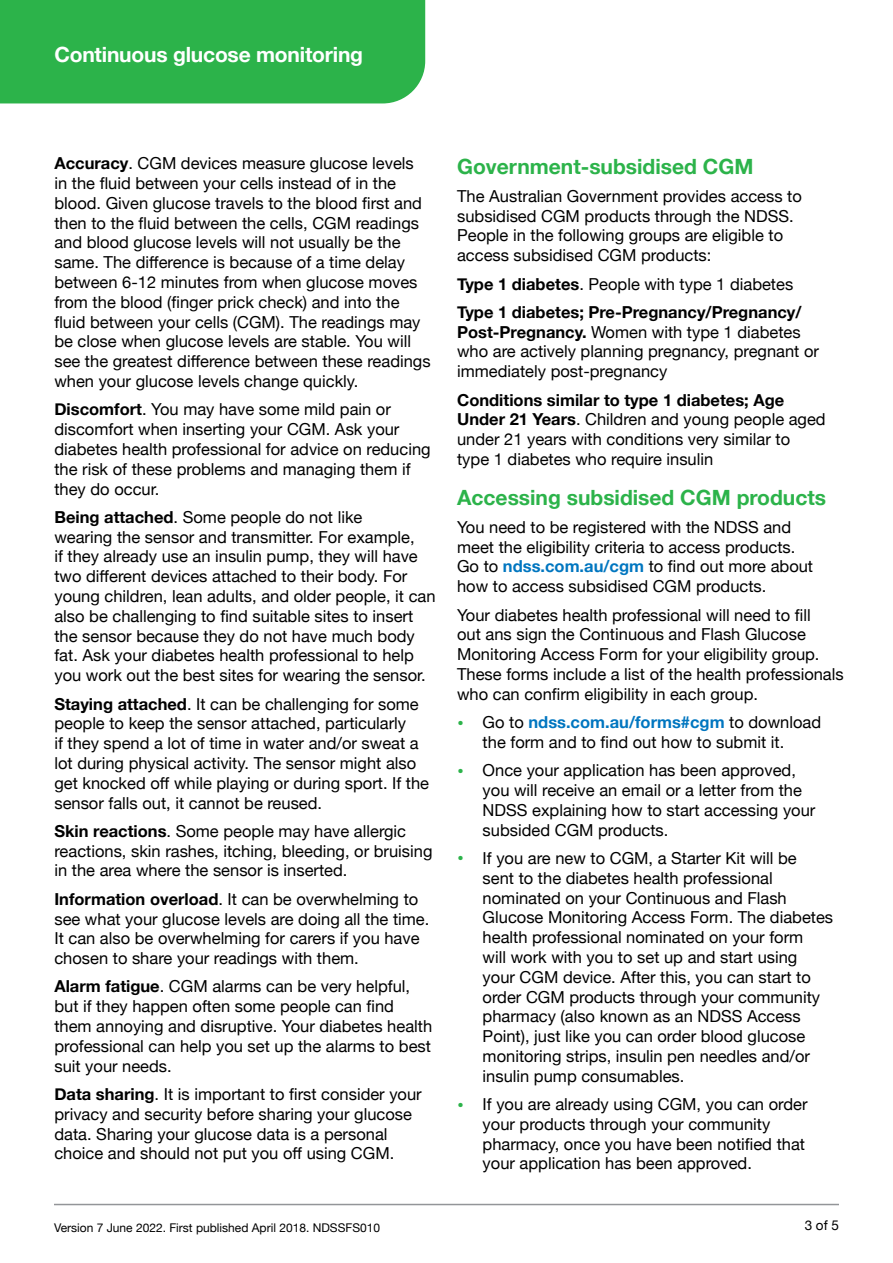
<style>
.page{position:relative;width:893px;height:1263px;background:#fff}
.page>*{position:absolute;margin:0;border:0;box-sizing:border-box;transform-origin:0 0}
.subhead{font:700 21px "Helvetica Neue";color:#2cb34a}
.t1{font:700 21px "Helvetica Neue";letter-spacing:-.01em;color:#fff}
.Body{font:16.5px/19.8px "Helvetica Neue";color:#000}
.Bullets__green{font:16.5px/19.8px "Helvetica Neue";color:#000}
.t2{font:13.5px "Helvetica Neue";color:#000}
.t3{font:12px "Helvetica Neue";color:#000}
.s1{font-weight:700}
.s2{font-weight:700;color:#0076c0}
.s3{font-family:"Helvetica";font-weight:700;font-size:19.5px;color:#2cb34a}
</style>
<div class="page">
<hr style="left:54px;top:1204px;width:785px;height:1px;background:#939598">
<div style="left:0;top:0;width:425px;height:103px;background:#2cb34a"></div>
<p class="t1" style="left:54px;top:38px;width:310px">Continuous glucose monitoring</p>
<p class="Body" style="left:54px;top:154px;width:378px"><span class="s1">Accuracy</span>. CGM devices measure glucose levels in the fluid between your cells instead of in the blood. Given glucose travels to the blood first and then to the fluid between the cells, CGM readings and blood glucose levels will not usually be the same. The difference is because of a time delay between 6-12 minutes from when glucose moves from the blood (finger prick check) and into the fluid between your cells (CGM). The readings may be close when glucose levels are stable. You will see the greatest difference between these readings when your glucose levels change quickly.</p>
<p class="Body" style="left:54px;top:400px;width:378px"><span class="s1">Discomfort</span>. You may have some mild pain or discomfort when inserting your CGM. Ask your diabetes health professional for advice on reducing the risk of these problems and managing them if they do occur.</p>
<p class="Body" style="left:54px;top:508px;width:383px"><span class="s1">Being attached</span>. Some people do not like<br>wearing the sensor and transmitter. For example,<br>if they already use an insulin pump, they will have two different devices attached to their body. For young children, lean adults, and older people, it can also be challenging to find suitable sites to insert the sensor because they do not have much body fat. Ask your diabetes health professional to help you work out the best sites for wearing the sensor.</p>
<p class="Body" style="left:54px;top:695px;width:376px"><span class="s1">Staying attached</span>. It can be challenging for some people to keep the sensor attached, particularly<br>if they spend a lot of time in water and/or sweat a lot during physical activity. The sensor might also get knocked off while playing or during sport. If the sensor falls out, it cannot be reused.</p>
<p class="Body" style="left:54px;top:822px;width:380px"><span class="s1">Skin reactions</span>. Some people may have allergic reactions, skin rashes, itching, bleeding, or bruising in the area where the sensor is inserted.</p>
<p class="Body" style="left:54px;top:890px;width:376px"><span class="s1">Information overload</span>. It can be overwhelming to see what your glucose levels are doing all the time.<br>It can also be overwhelming for carers if you have chosen to share your readings with them.</p>
<p class="Body" style="left:54px;top:978px;width:379px"><span class="s1">Alarm fatigue</span>. CGM alarms can be very helpful, but if they happen often some people can find them annoying and disruptive. Your diabetes health professional can help you set up the alarms to best suit your needs.</p>
<p class="Body" style="left:54px;top:1085px;width:369px"><span class="s1">Data sharing</span>. It is important to first consider your privacy and security before sharing your glucose data. Sharing your glucose data is a personal choice and should not put you off using CGM.</p>
<h2 class="subhead" style="left:457px;top:150px;width:298px">Government-subsidised CGM</h2>
<p class="Body" style="left:457px;top:187px;width:346px">The Australian Government provides access to subsidised CGM products through the NDSS.<br>People in the following groups are eligible to access subsidised CGM products:</p>
<p class="Body" style="left:457px;top:275px;width:338px"><span class="s1">Type 1 diabetes</span>. People with type 1 diabetes</p>
<p class="Body" style="left:457px;top:303px;width:363px"><span class="s1">Type 1 diabetes; Pre-Pregnancy/Pregnancy/ Post-Pregnancy.</span> Women with type 1 diabetes who are actively planning pregnancy, pregnant or immediately post-pregnancy</p>
<p class="Body" style="left:457px;top:391px;width:370px"><span class="s1">Conditions similar to type 1 diabetes; Age Under 21 Years</span>. Children and young people aged under 21 years with conditions very similar to type 1 diabetes who require insulin</p>
<h2 class="subhead" style="left:457px;top:481px;width:370px">Accessing subsidised CGM products</h2>
<p class="Body" style="left:457px;top:518px;width:358px">You need to be registered with the NDSS and meet the eligibility criteria to access products.<br>Go to <span class="s2">ndss.com.au/cgm</span> to find out more about how to access subsidised CGM products.</p>
<p class="Body" style="left:457px;top:606px;width:388px">Your diabetes health professional will need to fill<br>out ans sign the Continuous and Flash Glucose Monitoring Access Form for your eligibility group.<br>These forms include a list of the health professionals who can confirm eligibility in each group.</p>
<p class="Bullets__green" style="left:483px;top:713px;width:340px;text-indent:-26px"><span class="s3">•</span> Go to <span class="s2">ndss.com.au/forms#cgm</span> to download the form and to find out how to submit it.</p>
<p class="Bullets__green" style="left:483px;top:761px;width:334px;text-indent:-26px"><span class="s3">•</span> Once your application has been approved, you will receive an email or a letter from the NDSS explaining how to start accessing your subsided CGM products.</p>
<p class="Bullets__green" style="left:483px;top:849px;width:352px;text-indent:-26px"><span class="s3">•</span> If you are new to CGM, a Starter Kit will be<br>sent to the diabetes health professional nominated on your Continuous and Flash Glucose Monitoring Access Form. The diabetes health professional nominated on your form<br>will work with you to set up and start using your CGM device. After this, you can start to order CGM products through your community pharmacy (also known as an NDSS Access Point), just like you can order blood glucose monitoring strips, insulin pen needles and/or insulin pump consumables.</p>
<p class="Bullets__green" style="left:483px;top:1095px;width:326px;text-indent:-26px"><span class="s3">•</span> If you are already using CGM, you can order your products through your community pharmacy, once you have been notified that your application has been approved.</p>
<p class="t3" style="left:54px;top:1218px;width:328px">Version 7 June 2022. First published April 2018. NDSSFS010</p>
<p class="t2" style="left:805px;top:1216px;width:36px">3 of 5</p>
</div>
